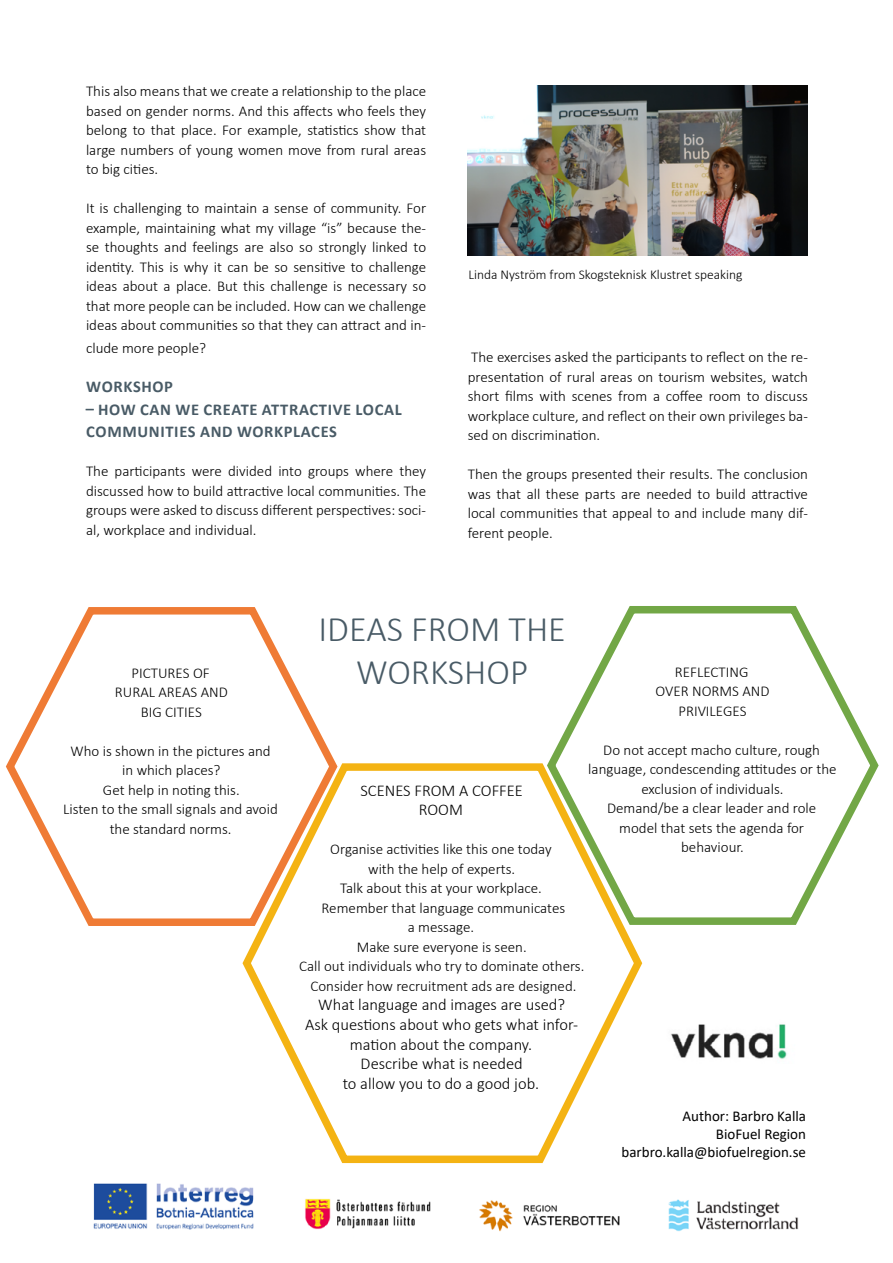
<style>
.page{position:relative;width:893px;height:1263px;background:#fff}
.page>*{position:absolute;margin:0;border:0;box-sizing:border-box;transform-origin:0 0}
.t1{font:300 36px/43.2px "Calibri";color:#495b66;text-align:center}
.t2{font:300 16.5px/19.5px "Calibri";color:#000;text-align:center}
.t3{font:700 16.5px/22.5px "Calibri";letter-spacing:.04em;color:#495b66}
.t4{font:300 15px/19.5px "Calibri";color:#000;text-align:justify}
.t5{font:15px/18px "Calibri";color:#000;text-align:right}
.t6{font:300 13.5px "Calibri";color:#000}
</style>
<div class="page">
<img style="left:93px;top:1183px;width:706px;height:49px">
<img style="left:468px;top:85px;width:340px;height:170px">
<svg style="left:6px;top:607px;width:327px;height:319px"></svg>
<svg style="left:551px;top:606px;width:328px;height:319px"></svg>
<svg style="left:238px;top:757px;width:408px;height:407px"></svg>
<img style="left:671px;top:1024px;width:116px;height:35px">
<p class="t4" style="left:86px;top:81px;width:342px">This also means that we create a relationship to the place based on gender norms. And this affects who feels they belong to that place. For example, statistics show that large numbers of young women move from rural areas to big cities.</p>
<p class="t4" style="left:86px;top:198px;width:342px">It is challenging to maintain a sense of community. For example, maintaining what my village “is” because the&shy;se thoughts and feelings are also so strongly linked to identity. This is why it can be so sensitive to challenge ideas about a place. But this challenge is necessary so that more people can be included. How can we challenge ideas about communities so that they can attract and in-</p>
<p class="t4" style="left:86px;top:338px;width:122px">clude more people?</p>
<p class="t3" style="left:86px;top:375px;width:88px">WORKSHOP</p>
<p class="t3" style="left:86px;top:398px;width:317px">– HOW CAN WE CREATE ATTRACTIVE LOCAL<br>COMMUNITIES AND WORKPLACES</p>
<p class="t4" style="left:86px;top:461px;width:342px">The participants were divided into groups where they discussed how to build attractive local communities. The groups were asked to discuss different perspectives: soci&shy;al, workplace and individual.</p>
<p class="t6" style="left:468px;top:266px;width:275px">Linda Nyström from Skogsteknisk Klustret speaking</p>
<p class="t4" style="left:468px;top:348px;width:342px">The exercises asked the participants to reflect on the re&shy;presentation of rural areas on tourism websites, watch short films with scenes from a coffee room to discuss workplace culture, and reflect on their own privileges ba&shy;sed on discrimination.</p>
<p class="t4" style="left:468px;top:465px;width:342px">Then the groups presented their results. The conclusion was that all these parts are needed to build attractive local communities that appeal to and include many dif&shy;ferent people.</p>
<p class="t4" style="left:115px;top:663px;width:115px;text-align:center">PICTURES OF<br>RURAL AREAS AND<br>BIG CITIES</p>
<p class="t4" style="left:63px;top:741px;width:216px;text-align:center">Who is shown in the pictures and in which places?<br>Get help in noting this.<br>Listen to the small signals and avoid the standard norms.</p>
<h1 class="t1" style="left:319px;top:607px;width:249px">IDEAS FROM THE<br>WORKSHOP</h1>
<p class="t4" style="left:655px;top:662px;width:116px;text-align:center">REFLECTING<br>OVER NORMS AND<br>PRIVILEGES</p>
<p class="t4" style="left:588px;top:740px;width:250px;text-align:center">Do not accept macho culture, rough language, condescending attitudes or the exclusion of individuals.<br>Demand/be a clear leader and role model that sets the agenda for behaviour.</p>
<p class="t2" style="left:360px;top:780px;width:164px">SCENES FROM A COFFEE<br>ROOM</p>
<p class="t4" style="left:299px;top:839px;width:287px;text-align:center">Organise activities like this one today<br>with the help of experts.<br>Talk about this at your workplace.<br>Remember that language communicates<br>a message.<br>Make sure everyone is seen.<br>Call out individuals who try to dominate others.<br>Consider how recruitment ads are designed.</p>
<p class="t2" style="left:305px;top:995px;width:275px">What language and images are used?<br>Ask questions about who gets what infor&shy;mation about the company.<br>Describe what is needed<br>to allow you to do a good job.</p>
<p class="t5" style="left:621px;top:1107px;width:186px">Author: Barbro Kalla<br>BioFuel Region barbro.kalla@biofuelregion.se</p>
</div>
